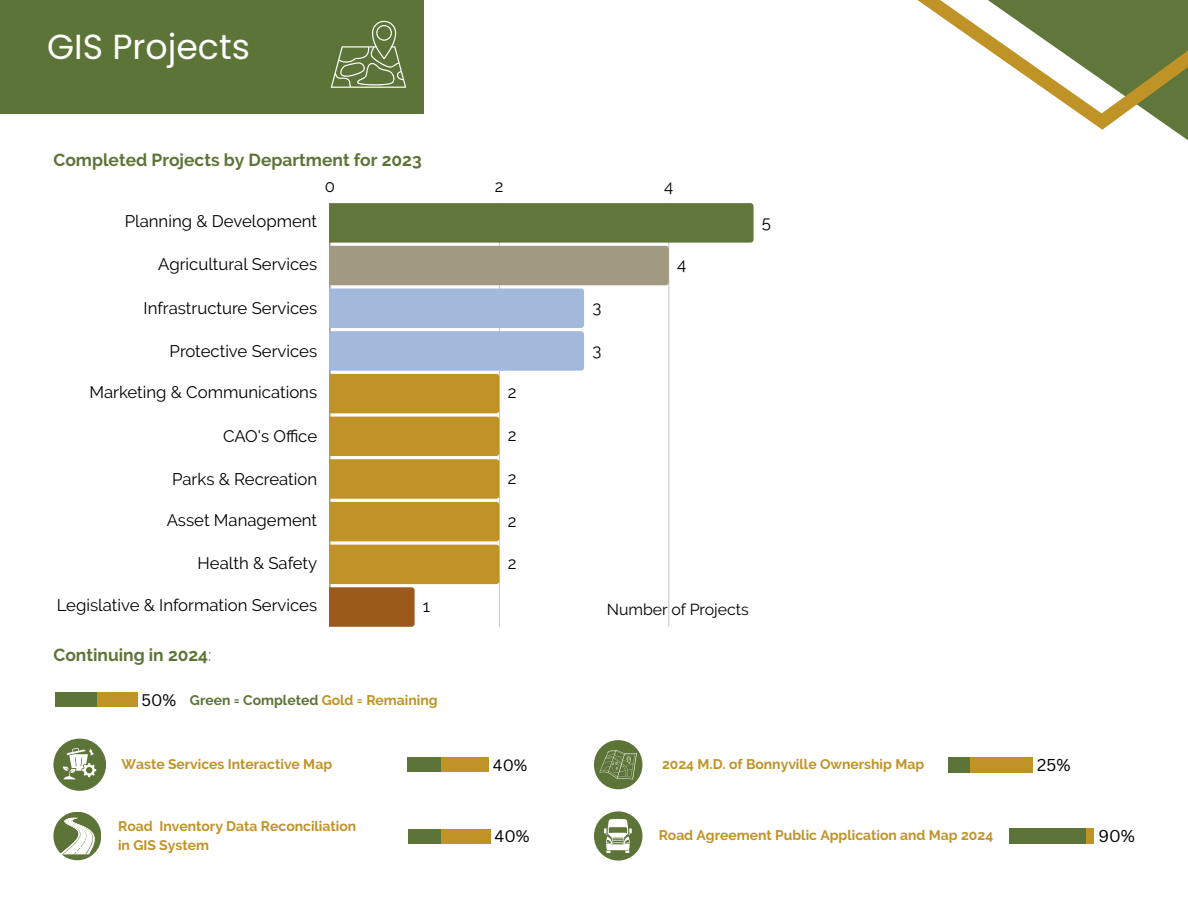
<style>
.page{position:relative;width:1188px;height:918px;background:#fff}
.page>*{position:absolute;margin:0;border:0;box-sizing:border-box;transform-origin:0 0}
.t1{font:34.8px "Poppins";color:#fff}
.t2{font:700 17.4px "Raleway";color:#5d7438}
.t3{font:16.8px "Raleway";color:#000}
.t4{font:16.8px "Canva Sans";color:#000}
.t5{font:16.35px "Canva Sans";color:#000}
.t6{font:16.05px "Canva Sans";color:#000}
.t7{font:15.9px "Raleway";color:#000}
.t8{font:700 13.95px "Raleway";color:#c09327}
.t9{font:700 13.95px "Raleway";color:#5d7438}
.s1{font-weight:400}
.s2{color:#c09327}
</style>
<div class="page">
<div style="left:0;top:0;width:424px;height:114px;background:#5d7438"></div>
<svg style="left:917px;top:0;width:271px;height:141px"></svg>
<svg style="left:331px;top:21px;width:75px;height:67px"></svg>
<div style="left:53px;top:739px;width:53px;height:52px;background:#5d7438;border-radius:26px"></div>
<svg style="left:63px;top:748px;width:33px;height:31px"></svg>
<div style="left:408px;top:757px;width:81px;height:15px;background:#c09327"></div>
<div style="left:408px;top:757px;width:32px;height:15px;background:#5d7438"></div>
<div style="left:53px;top:812px;width:48px;height:48px;background:#5d7438;border-radius:24px"></div>
<svg style="left:60px;top:818px;width:35px;height:36px"></svg>
<div style="left:408px;top:829px;width:82px;height:14px;background:#c09327"></div>
<div style="left:408px;top:829px;width:33px;height:14px;background:#5d7438"></div>
<div style="left:594px;top:740px;width:48px;height:49px;background:#5d7438;border-radius:24px"></div>
<svg style="left:600px;top:750px;width:37px;height:29px"></svg>
<div style="left:948px;top:757px;width:85px;height:15px;background:#c09327"></div>
<div style="left:948px;top:757px;width:22px;height:15px;background:#5d7438"></div>
<div style="left:55px;top:692px;width:82px;height:15px;background:#c09327"></div>
<div style="left:55px;top:692px;width:41px;height:15px;background:#5d7438"></div>
<div style="left:1009px;top:828px;width:85px;height:16px;background:#c09327"></div>
<div style="left:1009px;top:828px;width:77px;height:16px;background:#5d7438"></div>
<div style="left:594px;top:811px;width:48px;height:50px;background:#5d7438;border-radius:24px"></div>
<svg style="left:604px;top:819px;width:28px;height:34px"></svg>
<svg style="left:330px;top:203px;width:424px;height:424px"></svg>
<p class="t1" style="left:47px;top:22px;width:204px">GIS Projects</p>
<p class="t2" style="left:53px;top:149px;width:370px">Completed Projects by Department for 2023</p>
<p class="t3" style="left:325px;top:176px;width:12px">0</p>
<p class="t3" style="left:495px;top:176px;width:10px">2</p>
<p class="t3" style="left:664px;top:176px;width:11px">4</p>
<p class="t3" style="left:125px;top:211px;width:194px">Planning &amp; Development</p>
<p class="t3" style="left:762px;top:212px;width:11px">5</p>
<p class="t3" style="left:158px;top:254px;width:160px">Agricultural Services</p>
<p class="t3" style="left:677px;top:255px;width:11px">4</p>
<p class="t3" style="left:144px;top:298px;width:175px">Infrastructure Services</p>
<p class="t3" style="left:592px;top:297px;width:10px">3</p>
<p class="t3" style="left:170px;top:341px;width:149px">Protective Services</p>
<p class="t3" style="left:592px;top:340px;width:10px">3</p>
<p class="t3" style="left:89px;top:382px;width:229px">Marketing &amp; Communications</p>
<p class="t3" style="left:508px;top:383px;width:10px">2</p>
<p class="t3" style="left:223px;top:426px;width:96px">CAO's Office</p>
<p class="t3" style="left:508px;top:425px;width:10px">2</p>
<p class="t3" style="left:172px;top:469px;width:147px">Parks &amp; Recreation</p>
<p class="t3" style="left:508px;top:468px;width:10px">2</p>
<p class="t3" style="left:167px;top:510px;width:152px">Asset Management</p>
<p class="t3" style="left:508px;top:511px;width:10px">2</p>
<p class="t3" style="left:198px;top:553px;width:121px">Health &amp; Safety</p>
<p class="t3" style="left:508px;top:553px;width:10px">2</p>
<p class="t3" style="left:57px;top:595px;width:262px">Legislative &amp; Information Services</p>
<p class="t3" style="left:423px;top:596px;width:9px">1</p>
<p class="t2" style="left:53px;top:644px;width:160px">Continuing in 2024<span class="s1">:</span></p>
<p class="t5" style="left:142px;top:688px;width:36px">50%</p>
<p class="t9" style="left:190px;top:692px;width:249px">Green = Completed <span class="s2">Gold = Remaining</span></p>
<h1 class="t8" style="left:121px;top:756px;width:212px">Waste Services Interactive Map</h1>
<h2 class="t8" style="left:118px;top:818px;width:240px">Road Inventory Data Reconciliation</h2>
<h3 class="t8" style="left:118px;top:837px;width:92px">in GIS System</h3>
<p class="t6" style="left:493px;top:754px;width:36px">40%</p>
<p class="t5" style="left:495px;top:825px;width:37px">40%</p>
<p class="t7" style="left:607px;top:600px;width:144px">Number of Projects</p>
<p class="t8" style="left:662px;top:756px;width:264px">2024 M.D. of Bonnyville Ownership Map</p>
<p class="t8" style="left:659px;top:827px;width:336px">Road Agreement Public Application and Map 2024</p>
<p class="t4" style="left:1037px;top:753px;width:35px">25%</p>
<p class="t4" style="left:1098px;top:824px;width:38px">90%</p>
</div>
